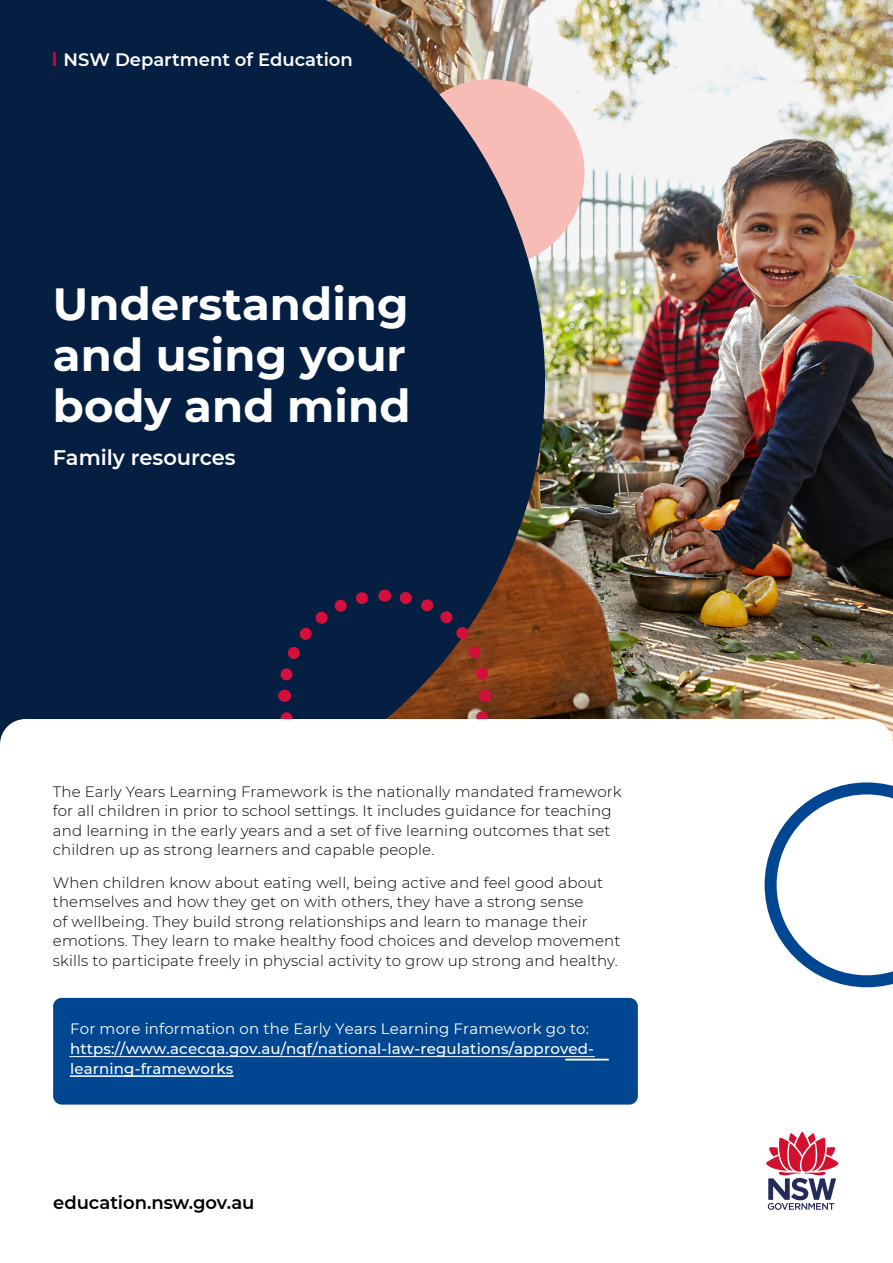
<style>
.page{position:relative;width:893px;height:1263px;background:#fff}
.page>*{position:absolute;margin:0;border:0;box-sizing:border-box;transform-origin:0 0}
.Cover_Heading_2{font:700 45px/51px "Montserrat";color:#fff;text-align:justify}
.Subheading{font:600 21px "Montserrat";color:#fff}
.t1{font:600 18px "Montserrat";color:#fff}
.t2{font:600 18px "Montserrat";color:#000}
.Body_3{font:300 15px/19.5px "Montserrat";letter-spacing:.01em;color:#000}
.Body_3-2{font:500 15px/19.5px "Montserrat";letter-spacing:.01em;color:#fff}
.s1{font-weight:400}
</style>
<div class="page">
<img style="left:545px;top:0;width:348px;height:739px">
<div style="left:396px;top:79px;width:188px;height:188px;background:#f7bcb5;border-radius:50%"></div>
<svg style="left:0;top:0;width:545px;height:739px;background:#152947"></svg>
<svg style="left:272px;top:583px;width:225px;height:136px;background:#2b2539"></svg>
<div style="left:0;top:719px;width:893px;height:544px;background:#fff;border-radius:26px"></div>
<svg style="left:53px;top:53px;width:3px;height:12px"></svg>
<svg style="left:766px;top:1131px;width:73px;height:79px"></svg>
<div style="left:53px;top:998px;width:585px;height:106px;background:#004691;border-radius:9px"></div>
<svg style="left:765px;top:782px;width:128px;height:205px"></svg>
<hr style="left:565px;top:1059px;width:44px;height:1px;background:#fff">
<hr style="left:69px;top:1056px;width:526px;height:1px;background:#fff">
<hr style="left:70px;top:1076px;width:164px;height:1px;background:#fff">
<p class="t1" style="left:64px;top:47px;width:291px">NSW Department of Education</p>
<h1 class="Cover_Heading_2" style="left:53px;top:276px;width:359px">Understanding and using your body and mind</h1>
<h2 class="Subheading" style="left:53px;top:443px;width:184px">Family resources</h2>
<p class="Body_3" style="left:53px;top:781px;width:570px">The Early Years Learning Framework is the nationally mandated framework for all children in prior to school settings. It includes guidance for teaching and learning in the early years and a set of five learning outcomes that set children up as strong learners and capable people.</p>
<p class="Body_3" style="left:53px;top:872px;width:569px">When children know about eating well, being active and feel good about themselves and how they get on with others, they have a strong sense<br>of wellbeing. They build strong relationships and learn to manage their emotions. They learn to make healthy food choices and develop movement skills to participate freely in physcial activity to grow up strong and healthy.</p>
<p class="Body_3-2" style="left:70px;top:1019px;width:525px"><span class="s1">For more information on the Early Years Learning Framework go to: </span>https://www.acecqa.gov.au/nqf/national-law-regulations/approved&shy;learning-frameworks</p>
<p class="t2" style="left:53px;top:1189px;width:203px">education.nsw.gov.au</p>
</div>
